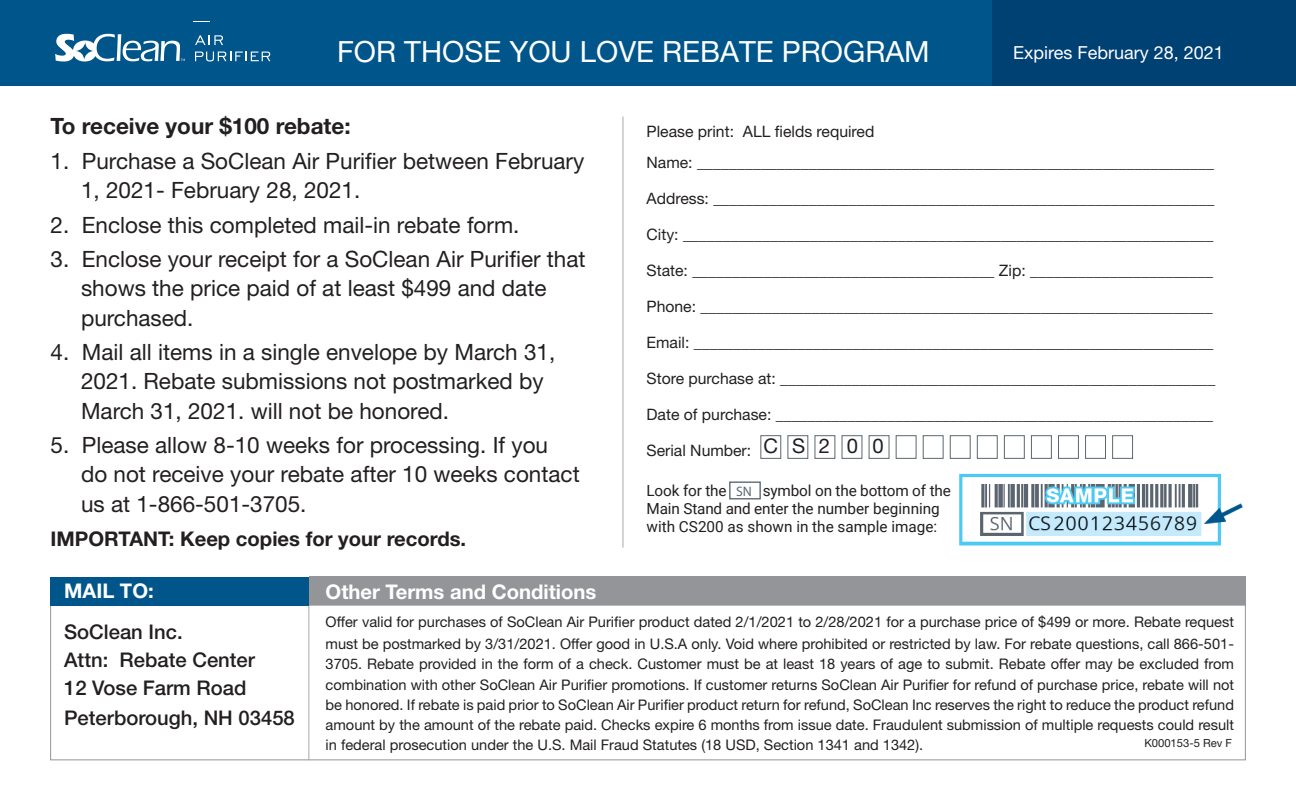
<style>
.page{position:relative;width:1296px;height:810px;background:#fff}
.page>*{position:absolute;margin:0;border:0;box-sizing:border-box;transform-origin:0 0}
.t1{font:29.25px "Helvetica Neue LT Std";color:#fff}
.t2{font:22.5px/29.2px "Helvetica Neue LT Std";color:#231f20}
.t3{font:700 22.5px "Helvetica Neue LT Std";color:#231f20}
.t4{font:500 20.25px "Helvetica Neue LT Std";color:#231f20}
.t5{font:700 20.25px "Helvetica Neue LT Std";color:#231f20}
.t6{font:700 20.25px "Helvetica Neue LT Std";color:#fff}
.t7{font:20.25px "Helvetica Neue LT Std";color:#231f20}
.t8{font:18px "Helvetica Neue LT Std";color:#fff}
.t9{font:15.75px "Helvetica Neue LT Std";color:#231f20}
.t10{font:15.3px/18px "Roboto";color:#231f20}
.t11{font:14.62px/20.2px "Helvetica Neue LT Std";color:#231f20}
.t12{font:13.72px "Myriad Pro";color:#5c6771}
.t13{font:11.25px "Helvetica Neue LT Std";color:#231f20}
</style>
<div class="page">
<div style="left:0;top:0;width:1296px;height:86px;background:#00558b"></div>
<div style="left:50px;top:605px;width:1196px;height:155px;border:1px solid #939598"></div>
<div style="left:309px;top:577px;width:936px;height:28px;background:#939598"></div>
<hr style="left:308px;top:605px;width:1px;height:155px;background:#a8a9ad">
<hr style="left:623px;top:117px;width:1px;height:431px;background:#a8a9ad">
<div style="left:51px;top:577px;width:258px;height:28px;background:#00558b"></div>
<div style="left:729px;top:482px;width:32px;height:17px;border:1px solid #5c6771"></div>
<div style="left:760px;top:435px;width:21px;height:24px;border:1px solid #5c6771"></div>
<div style="left:977px;top:435px;width:21px;height:24px;border:1px solid #5c6771"></div>
<div style="left:869px;top:435px;width:20px;height:24px;border:1px solid #5c6771"></div>
<div style="left:1085px;top:435px;width:21px;height:24px;border:1px solid #5c6771"></div>
<div style="left:815px;top:435px;width:20px;height:24px;border:1px solid #5c6771"></div>
<div style="left:1031px;top:435px;width:21px;height:24px;border:1px solid #5c6771"></div>
<div style="left:923px;top:435px;width:21px;height:24px;border:1px solid #5c6771"></div>
<div style="left:787px;top:435px;width:21px;height:24px;border:1px solid #5c6771"></div>
<div style="left:1004px;top:435px;width:21px;height:24px;border:1px solid #5c6771"></div>
<div style="left:896px;top:435px;width:21px;height:24px;border:1px solid #5c6771"></div>
<div style="left:1112px;top:435px;width:21px;height:24px;border:1px solid #5c6771"></div>
<div style="left:842px;top:435px;width:20px;height:24px;border:1px solid #5c6771"></div>
<div style="left:1058px;top:435px;width:21px;height:24px;border:1px solid #5c6771"></div>
<div style="left:950px;top:435px;width:21px;height:24px;border:1px solid #5c6771"></div>
<img style="left:959px;top:473px;width:284px;height:73px">
<svg style="left:194px;top:21px;width:16px;height:1px"></svg>
<svg style="left:195px;top:35px;width:28px;height:10px"></svg>
<svg style="left:195px;top:51px;width:75px;height:10px"></svg>
<svg style="left:55px;top:34px;width:130px;height:28px"></svg>
<div style="left:992px;top:0;width:304px;height:86px;background:#004174"></div>
<p class="t1" style="left:337px;top:34px;width:594px">FOR THOSE YOU LOVE REBATE PROGRAM</p>
<p class="t8" style="left:1013px;top:42px;width:212px">Expires February 28, 2021</p>
<p class="t3" style="left:51px;top:112px;width:302px">To receive your $100 rebate:</p>
<p class="t2" style="left:81px;top:146px;width:505px;text-indent:-30px">1. Purchase a SoClean Air Purifier between February<br>1, 2021- February 28, 2021.</p>
<p class="t2" style="left:51px;top:210px;width:470px">2. Enclose this completed mail-in rebate form.</p>
<p class="t2" style="left:81px;top:244px;width:506px;text-indent:-30px">3. Enclose your receipt for a SoClean Air Purifier that shows the price paid of at least $499 and date purchased.</p>
<p class="t2" style="left:81px;top:337px;width:476px;text-indent:-30px">4. Mail all items in a single envelope by March 31,<br>2021. Rebate submissions not postmarked by<br>March 31, 2021. will not be honored.</p>
<p class="t2" style="left:81px;top:430px;width:500px;text-indent:-30px">5. Please allow 8-10 weeks for processing. If you do not receive your rebate after 10 weeks contact us at 1-866-501-3705.</p>
<p class="t5" style="left:51px;top:526px;width:417px">IMPORTANT: Keep copies for your records.</p>
<p class="t9" style="left:647px;top:122px;width:229px">Please print: ALL fields required</p>
<p class="t9" style="left:647px;top:153px;width:569px">Name: _________________________________________________________________</p>
<p class="t9" style="left:647px;top:189px;width:569px">Address: _______________________________________________________________</p>
<p class="t9" style="left:647px;top:225px;width:568px">City: ___________________________________________________________________</p>
<p class="t9" style="left:647px;top:261px;width:568px">State: ______________________________________ Zip: _______________________</p>
<p class="t9" style="left:647px;top:297px;width:568px">Phone: _________________________________________________________________</p>
<p class="t9" style="left:647px;top:333px;width:568px">Email: __________________________________________________________________</p>
<p class="t9" style="left:647px;top:369px;width:570px">Store purchase at: _______________________________________________________</p>
<p class="t9" style="left:647px;top:405px;width:568px">Date of purchase: _______________________________________________________</p>
<p class="t9" style="left:647px;top:441px;width:106px">Serial Number:</p>
<p class="t7" style="left:763px;top:434px;width:122px">C S 2 0 0</p>
<p class="t10" style="left:647px;top:481px;width:306px;text-indent:116px">symbol on the bottom of the<br>Main Stand and enter the number beginning with CS200 as shown in the sample image:</p>
<p class="t10" style="left:647px;top:481px;width:82px">Look for the</p>
<p class="t12" style="left:736px;top:482px;width:17px">SN</p>
<p class="t6" style="left:64px;top:578px;width:91px">MAIL TO:</p>
<p class="t4" style="left:64px;top:620px;width:120px">SoClean Inc.</p>
<p class="t4" style="left:64px;top:648px;width:192px">Attn: Rebate Center</p>
<p class="t4" style="left:64px;top:676px;width:184px">12 Vose Farm Road</p>
<p class="t4" style="left:64px;top:706px;width:232px">Peterborough, NH 03458</p>
<p class="t6" style="left:326px;top:579px;width:272px">Other Terms and Conditions</p>
<p class="t11" style="left:326px;top:610px;width:910px;line-height:22.5px">Offer valid for purchases of SoClean Air Purifier product dated 2/1/2021 to 2/28/2021 for a purchase price of $499 or more. Rebate request must be postmarked by 3/31/2021. Offer good in U.S.A only. Void where prohibited or restricted by law. For rebate questions, call 866-501-</p>
<p class="t11" style="left:326px;top:654px;width:910px;text-align:justify">3705. Rebate provided in the form of a check. Customer must be at least 18 years of age to submit. Rebate offer may be excluded from combination with other SoClean Air Purifier promotions. If customer returns SoClean Air Purifier for refund of purchase price, rebate will not be honored. If rebate is paid prior to SoClean Air Purifier product return for refund, SoClean Inc reserves the right to reduce the product refund amount by the amount of the rebate paid. Checks expire 6 months from issue date. Fraudulent submission of multiple requests could result in federal prosecution under the U.S. Mail Fraud Statutes (18 USD, Section 1341 and 1342).</p>
<p class="t13" style="left:1144px;top:736px;width:89px">K000153-5 Rev F</p>
</div>
